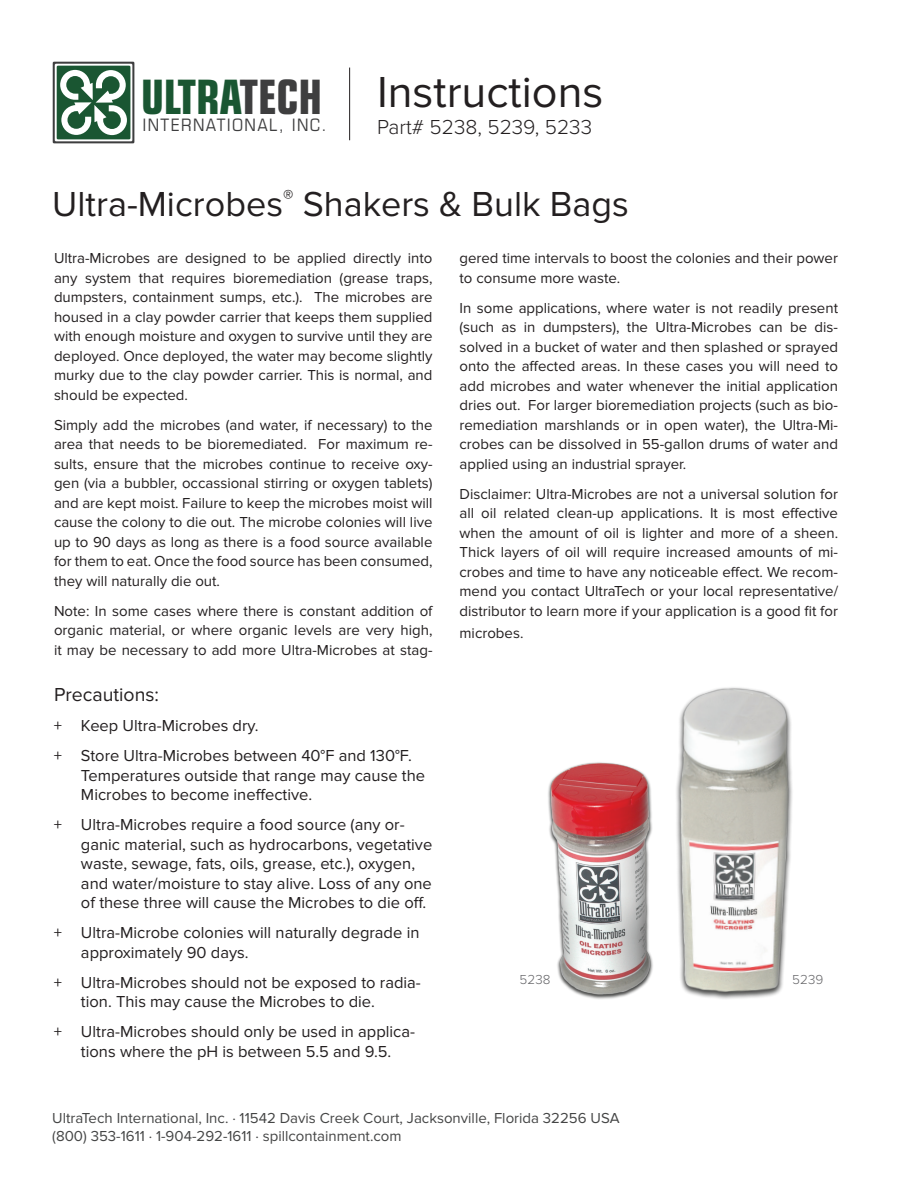
<style>
.page{position:relative;width:918px;height:1188px;background:#fff}
.page>*{position:absolute;margin:0;border:0;box-sizing:border-box;transform-origin:0 0}
.t1{font:700 condensed 47.4px "Eurostile";letter-spacing:-.005em;color:#1a5632;scale:.93 1}
.t2{font:45px "Proxima Nova";color:#231f20}
.t3{font:36px "Proxima Nova";color:#231f20}
.t4{font:300 21px "Proxima Nova";color:#231f20}
.t5{font:19.5px "Proxima Nova";color:#231f20}
.t6{font:condensed 17.1px "Eurostile";letter-spacing:.075em;color:#3e3e3f;scale:1.06 1}
.t7{font:16.5px/19.5px "Proxima Nova";color:#231f20}
.t8{font:15px/19.5px "Proxima Nova";color:#231f20;text-align:justify}
.t9{font:15px/18px "Proxima Nova";color:#444545}
.t10{font:300 13.5px "Proxima Nova";color:#636366}
.s1{color:#3e3e3f}
</style>
<div class="page">
<svg style="left:53px;top:62px;width:81px;height:81px"></svg>
<svg style="left:55px;top:64px;width:77px;height:77px"></svg>
<div style="left:57px;top:66px;width:73px;height:73px;background:#1a5632"></div>
<svg style="left:60px;top:70px;width:67px;height:65px"></svg>
<hr style="left:349px;top:68px;width:1px;height:72px;background:#231f20">
<img style="left:548px;top:762px;width:91px;height:237px">
<img style="left:639px;top:687px;width:153px;height:312px">
<h1 class="t1" style="left:141px;top:68px;width:196px">ULTRA<span class="s1">TECH</span></h1>
<p class="t6" style="left:142px;top:115px;width:175px">INTERNATIONAL, INC.</p>
<h2 class="t2" style="left:377px;top:66px;width:228px">Instructions</h2>
<h3 class="t4" style="left:377px;top:115px;width:217px">Part# 5238, 5239, 5233</h3>
<h3 class="t3" style="left:52px;top:184px;width:578px">Ultra-Microbes<sup>®</sup> Shakers &amp; Bulk Bags</h3>
<p class="t8" style="left:54px;top:249px;width:380px">Ultra-Microbes are designed to be applied directly into any system that requires bioremediation (grease traps, dumpsters, containment sumps, etc.). The microbes are housed in a clay powder carrier that keeps them supplied with enough moisture and oxygen to survive until they are deployed. Once deployed, the water may become slightly murky due to the clay powder carrier. This is normal, and should be expected.</p>
<p class="t8" style="left:54px;top:415px;width:380px">Simply add the microbes (and water, if necessary) to the area that needs to be bioremediated. For maximum re&shy;sults, ensure that the microbes continue to receive oxy&shy;gen (via a bubbler, occassional stirring or oxygen tablets) and are kept moist. Failure to keep the microbes moist will cause the colony to die out. The microbe colonies will live up to 90 days as long as there is a food source available for them to eat. Once the food source has been consumed, they will naturally die out.</p>
<p class="t8" style="left:54px;top:601px;width:380px">Note: In some cases where there is constant addition of organic material, or where organic levels are very high, it may be necessary to add more Ultra-Microbes at stag-</p>
<h3 class="t5" style="left:54px;top:684px;width:107px">Precautions:</h3>
<p class="t7" style="left:54px;top:711px;width:360px;line-height:30px">+ Keep Ultra-Microbes dry.<br>+ Store Ultra-Microbes between 40°F and 130°F.</p>
<p class="t7" style="left:81px;top:766px;width:346px">Temperatures outside that range may cause the<br>Microbes to become ineffective.</p>
<p class="t7" style="left:81px;top:815px;width:353px;text-indent:-27px">+ Ultra-Microbes require a food source (any or&shy;ganic material, such as hydrocarbons, vegetative waste, sewage, fats, oils, grease, etc.), oxygen, and water/moisture to stay alive. Loss of any one of these three will cause the Microbes to die off.</p>
<p class="t7" style="left:81px;top:923px;width:340px;text-indent:-27px">+ Ultra-Microbe colonies will naturally degrade in approximately 90 days.</p>
<p class="t7" style="left:81px;top:973px;width:341px;text-indent:-27px">+ Ultra-Microbes should not be exposed to radia&shy;tion. This may cause the Microbes to die.</p>
<p class="t7" style="left:54px;top:1022px;width:363px;text-align:center">+ Ultra-Microbes should only be used in applica&shy;tions where the pH is between 5.5 and 9.5.</p>
<p class="t8" style="left:460px;top:249px;width:380px">gered time intervals to boost the colonies and their power to consume more waste.</p>
<p class="t8" style="left:460px;top:298px;width:380px">In some applications, where water is not readily present (such as in dumpsters), the Ultra-Microbes can be dis&shy;solved in a bucket of water and then splashed or sprayed onto the affected areas. In these cases you will need to add microbes and water whenever the initial application dries out. For larger bioremediation projects (such as bio&shy;remediation marshlands or in open water), the Ultra-Mi&shy;crobes can be dissolved in 55-gallon drums of water and applied using an industrial sprayer.</p>
<p class="t8" style="left:460px;top:484px;width:380px">Disclaimer: Ultra-Microbes are not a universal solution for all oil related clean-up applications. It is most effective when the amount of oil is lighter and more of a sheen.<br>Thick layers of oil will require increased amounts of mi&shy;crobes and time to have any noticeable effect. We recom&shy;mend you contact UltraTech or your local representative/ distributor to learn more if your application is a good fit for</p>
<p class="t8" style="left:460px;top:623px;width:65px">microbes.</p>
<p class="t10" style="left:520px;top:972px;width:32px">5238</p>
<p class="t10" style="left:792px;top:972px;width:32px">5239</p>
<p class="t9" style="left:52px;top:1109px;width:569px">UltraTech International, Inc. · 11542 Davis Creek Court, Jacksonville, Florida 32256 USA (800) 353-1611 · 1-904-292-1611 · spillcontainment.com</p>
</div>
